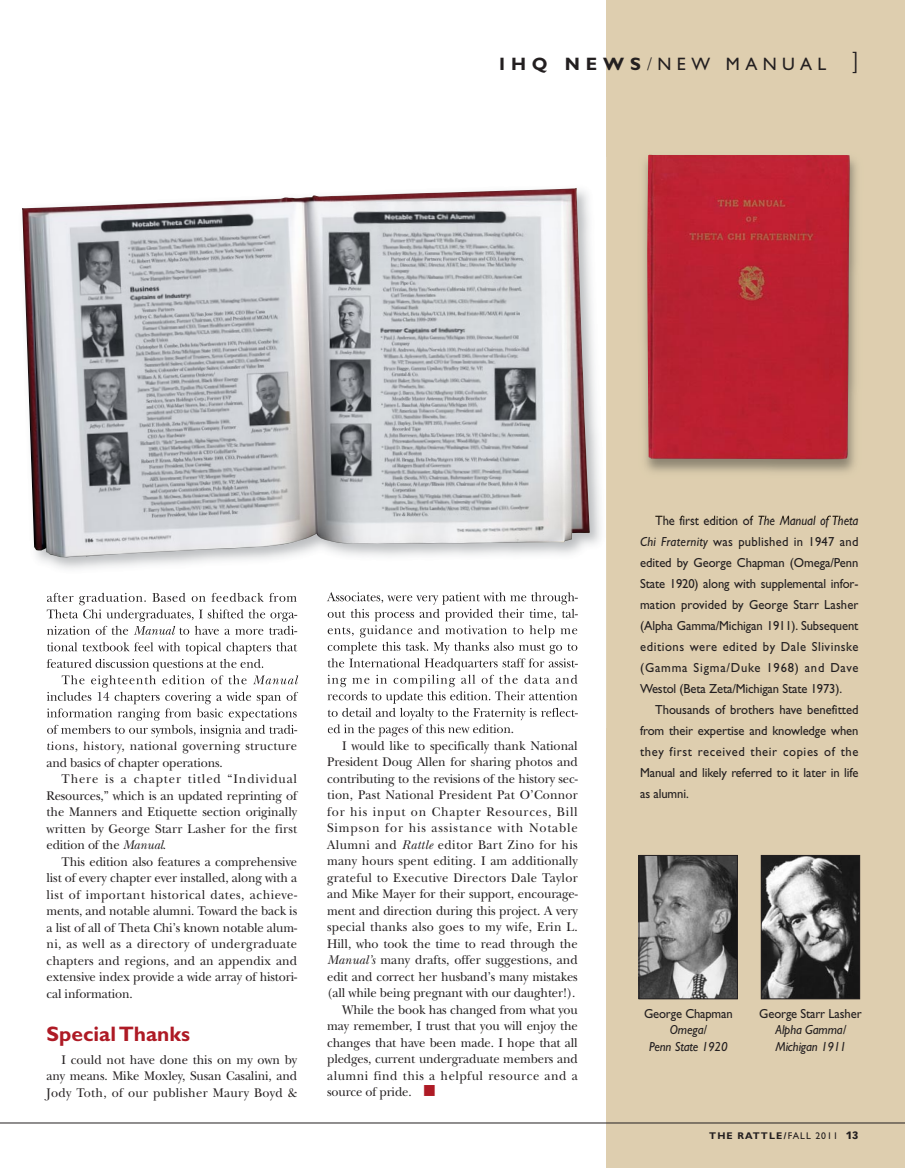
<style>
.page{position:relative;width:905px;height:1168px;background:#fff}
.page>*{position:absolute;margin:0;border:0;box-sizing:border-box;transform-origin:0 0}
.t1{font:700 21px "Gill Sans";color:#ae1a25}
.t2{font:18px "Gill Sans";letter-spacing:.3em;color:#231f20}
.t3{font:13.2px/16.5px "New Baskerville Std";letter-spacing:-.01em;color:#231f20;text-align:justify;scale:.96 1}
.t4{font:13.2px/21px "Gill Sans";letter-spacing:-.01em;color:#231f20;text-align:justify;scale:.96 1}
.t5{font:13.2px/16.5px "New Baskerville Std";letter-spacing:.025em;color:#231f20;scale:.96 1}
.t6{font:italic 13.2px/16.5px "Gill Sans";letter-spacing:-.01em;color:#231f20;text-align:center;scale:.96 1}
.t7{font:13.2px "New Baskerville Std";letter-spacing:.02em;color:#231f20;scale:.96 1}
.t8{font:13.2px "New Baskerville Std";letter-spacing:.01em;color:#231f20;scale:.96 1}
.t9{font:13.2px "New Baskerville Std";letter-spacing:.015em;color:#231f20;scale:.96 1}
.t10{font:13.2px "New Baskerville Std";letter-spacing:.03em;color:#231f20;scale:.96 1}
.t11{font:13.2px "New Baskerville Std";letter-spacing:.055em;color:#231f20;scale:.96 1}
.t12{font:13.2px "New Baskerville Std";letter-spacing:.065em;color:#231f20;scale:.96 1}
.t13{font:13.2px "New Baskerville Std";letter-spacing:.04em;color:#231f20;scale:.96 1}
.t14{font:700 9.75px "Gill Sans";letter-spacing:.11em;color:#231f20}
.s1{font-weight:700}
.s2{font-weight:300}
.s3{font-family:"Vectora LH";font-weight:300;font-size:24px}
.s4{font-style:italic}
.s5{color:#ae1a25}
.s6{font-weight:400}
.s7{font-family:"Vectora LT";font-weight:900;font-size:10.5px}
</style>
<div class="page">
<div style="left:606px;top:0;width:298px;height:1168px;background:#deceaf"></div>
<hr style="left:0;top:1123px;width:904px;height:1px;background:#231f20">
<img style="left:37px;top:263px;width:564px;height:485px">
<img style="left:47px;top:593px;width:50px;height:12px">
<img style="left:47px;top:609px;width:73px;height:9px">
<img style="left:47px;top:626px;width:68px;height:9px">
<img style="left:134px;top:626px;width:41px;height:9px">
<img style="left:179px;top:626px;width:70px;height:9px">
<img style="left:47px;top:642px;width:59px;height:9px">
<img style="left:47px;top:659px;width:56px;height:9px">
<img style="left:62px;top:675px;width:66px;height:13px">
<img style="left:253px;top:675px;width:45px;height:9px">
<img style="left:47px;top:692px;width:72px;height:9px">
<img style="left:47px;top:708px;width:49px;height:9px">
<img style="left:47px;top:725px;width:59px;height:9px">
<img style="left:47px;top:741px;width:64px;height:6px">
<img style="left:327px;top:592px;width:53px;height:9px">
<img style="left:328px;top:609px;width:65px;height:12px">
<img style="left:328px;top:625px;width:61px;height:13px">
<img style="left:328px;top:642px;width:63px;height:12px">
<img style="left:328px;top:658px;width:59px;height:9px">
<img style="left:327px;top:675px;width:60px;height:12px">
<img style="left:327px;top:691px;width:71px;height:9px">
<img style="left:328px;top:708px;width:65px;height:9px">
<img style="left:328px;top:724px;width:63px;height:13px">
<img style="left:22px;top:188px;width:568px;height:369px">
<img style="left:640px;top:857px;width:95px;height:140px">
<div style="left:638px;top:855px;width:99px;height:144px;border:1px solid #231f20"></div>
<img style="left:763px;top:857px;width:94px;height:140px">
<div style="left:761px;top:855px;width:98px;height:144px;border:1px solid #231f20"></div>
<img style="left:643px;top:154px;width:214px;height:363px">
<img style="left:655px;top:515px;width:98px;height:3px">
<img style="left:758px;top:516px;width:99px;height:2px">
<img style="left:647px;top:155px;width:202px;height:304px">
<h2 class="t2" style="left:499px;top:57px;width:361px"><span class="s1">IHQ NEWS</span><span class="s2">/</span>NEW MANUAL <span class="s3">]</span></h2>
<p class="t5" style="left:46px;top:739px;width:262px">tions, history, national governing structure and basics of chapter operations.</p>
<p class="t3" style="left:46px;top:772px;width:262px;text-indent:15px">There is a chapter titled “Individual Resources,” which is an updated reprinting of the Manners and Etiquette section originally written by George Starr Lasher for the first edition of the <span class="s4">Manual</span>.</p>
<p class="t3" style="left:46px;top:855px;width:263px;text-indent:15px">This edition also features a comprehensive list of every chapter ever installed, along with a list of important historical dates, achieve&shy;ments, and notable alumni. Toward the back is a list of all of Theta Chi’s known notable alum&shy;ni, as well as a directory of undergraduate chapters and regions, and an appendix and extensive index provide a wide array of histori&shy;cal information.</p>
<h1 class="t1" style="left:47px;top:1027px;width:145px">Special Thanks</h1>
<p class="t3" style="left:46px;top:1053px;width:262px;text-indent:15px">I could not have done this on my own by any means. Mike Moxley, Susan Casalini, and Jody Toth, of our publisher Maury Boyd &amp;</p>
<p class="t3" style="left:342px;top:739px;width:247px">I would like to specifically thank National</p>
<p class="t3" style="left:327px;top:755px;width:262px">President Doug Allen for sharing photos and</p>
<p class="t3" style="left:327px;top:772px;width:262px">contributing to the revisions of the history sec-</p>
<p class="t8" style="left:327px;top:790px;width:262px">tion, Past National President Pat O’Connor</p>
<p class="t11" style="left:327px;top:807px;width:262px">for his input on Chapter Resources, Bill</p>
<p class="t12" style="left:327px;top:823px;width:262px">Simpson for his assistance with Notable</p>
<p class="t10" style="left:327px;top:840px;width:262px">Alumni and <span class="s4">Rattle</span> editor Bart Zino for his</p>
<p class="t3" style="left:327px;top:854px;width:262px">many hours spent editing. I am additionally</p>
<p class="t7" style="left:327px;top:873px;width:262px">grateful to Executive Directors Dale Taylor</p>
<p class="t3" style="left:327px;top:887px;width:262px">and Mike Mayer for their support, encourage-</p>
<p class="t3" style="left:327px;top:904px;width:262px">ment and direction during this project. A very</p>
<p class="t9" style="left:327px;top:922px;width:262px">special thanks also goes to my wife, Erin L.</p>
<p class="t3" style="left:327px;top:937px;width:262px">Hill, who took the time to read through the</p>
<p class="t3" style="left:327px;top:953px;width:262px"><span class="s4">Manual’s</span> many drafts , offer suggestions, and</p>
<p class="t3" style="left:327px;top:970px;width:262px">edit and correct her husband’s many mistakes</p>
<p class="t3" style="left:327px;top:986px;width:260px">(all while being pregnant with our daughter!).</p>
<p class="t3" style="left:342px;top:1003px;width:247px">While the book has changed from what you</p>
<p class="t3" style="left:327px;top:1019px;width:262px">may remember, I trust that you will enjoy the</p>
<p class="t3" style="left:327px;top:1036px;width:262px">changes that have been made. I hope that all</p>
<p class="t3" style="left:327px;top:1052px;width:262px">pledges, current undergraduate members and</p>
<p class="t13" style="left:327px;top:1071px;width:262px">alumni find this a helpful resource and a</p>
<p class="t3" style="left:327px;top:1085px;width:114px">source of pride. <span class="s5">■</span></p>
<p class="t4" style="left:640px;top:511px;width:229px;text-indent:15px">The first edition of <span class="s4">The Manual of Theta Chi Fraternity</span> was published in 1947 and edited by George Chapman (Omega/Penn State 1920) along with supplemental infor&shy;mation provided by George Starr Lasher (Alpha Gamma/Michigan 1911). Subsequent editions were edited by Dale Slivinske (Gamma Sigma/Duke 1968) and Dave Westol (Beta Zeta/Michigan State 1973).</p>
<p class="t4" style="left:640px;top:700px;width:229px;text-indent:15px">Thousands of brothers have benefitted from their expertise and knowledge when they first received their copies of the Manual and likely referred to it later in life as alumni.</p>
<p class="t4" style="left:644px;top:1004px;width:94px">George Chapman</p>
<p class="t6" style="left:649px;top:1023px;width:83px">Omega/<br>Penn State 1920</p>
<p class="t4" style="left:759px;top:1004px;width:108px">George Starr Lasher</p>
<p class="t6" style="left:775px;top:1023px;width:75px;text-align:left">Alpha Gamma/<br>Michigan 1911</p>
<p class="t14" style="left:709px;top:1133px;width:151px">THE RATTLE/<span class="s6">FALL 2011</span> <span class="s7">13</span></p>
</div>
